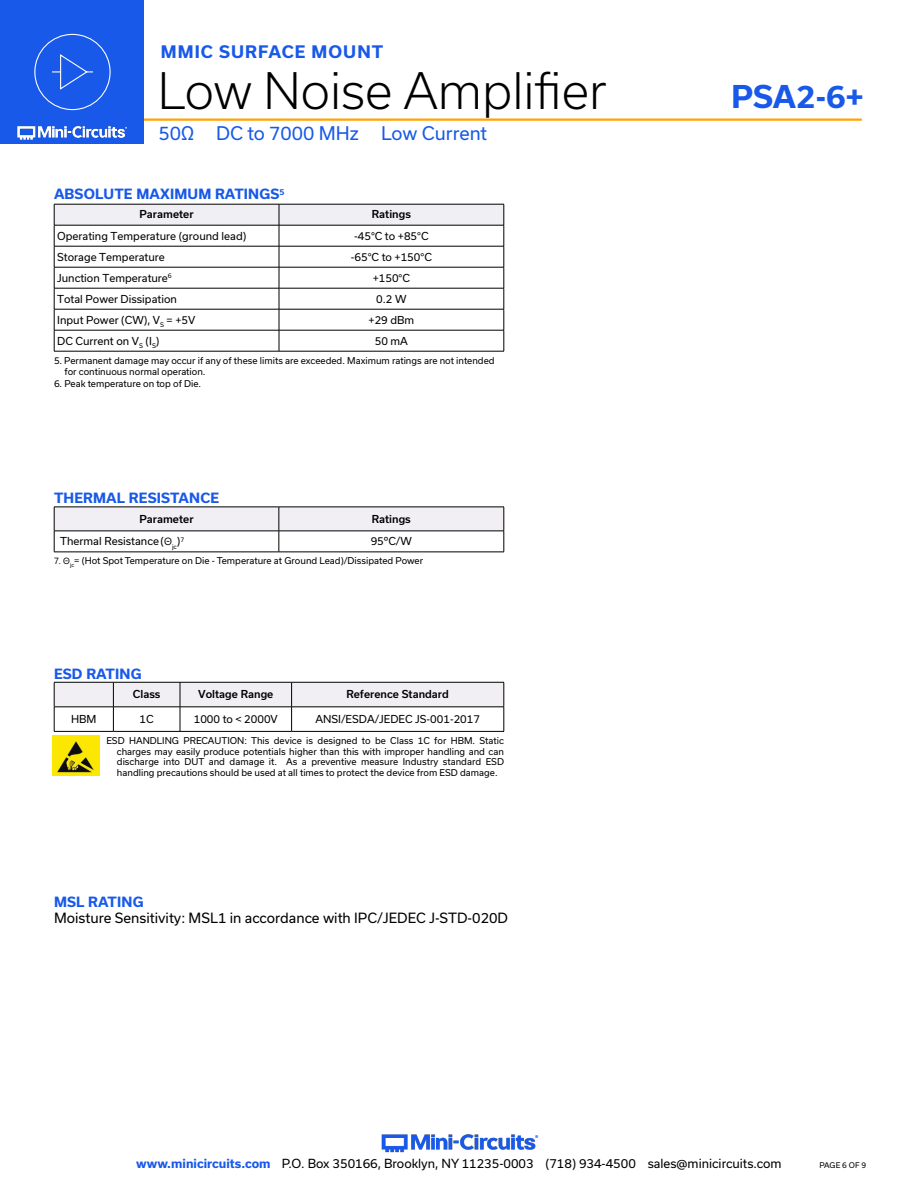
<style>
.page{position:relative;width:918px;height:1188px;background:#fff}
.page>*{position:absolute;margin:0;border:0;box-sizing:border-box;transform-origin:0 0}
.t1{font:300 48px "Usual";color:#000}
.t2{font:700 30px "Usual";color:#1859ea}
.t3{font:18px "Usual";color:#1859ea}
.t4{font:700 16.5px "Usual";letter-spacing:.065em;color:#1859ea}
.Regular_Copy{font:13.5px "Usual";color:#000}
.Blue_Headers{font:700 13.5px "Usual";letter-spacing:.015em;color:#1859ea}
.t5{font:12px "Usual";color:#000}
.Table_Body_Left_Justified{font:10.5px "Usual";color:#000}
.Table_Body_Center{font:10.5px "Usual";color:#000}
.Table_Header_Center{font:500 10.5px "Usual";color:#000}
.Notes{font:9px/10.8px "Usual";color:#000}
.t6{font:7.5px "Usual";color:#000}
.s1{font-weight:700;color:#1859ea}
</style>
<div class="page">
<img style="left:381px;top:1134px;width:158px;height:19px">
<hr style="left:129px;top:118px;width:733px;height:3px;background:#ffa300">
<div style="left:0;top:0;width:144px;height:144px;background:#1859ea"></div>
<img style="left:17px;top:120px;width:128px;height:20px">
<div style="left:34px;top:34px;width:77px;height:76px;border:1px solid #fff;border-radius:50%"></div>
<svg style="left:52px;top:54px;width:41px;height:36px"></svg>
<svg style="left:54px;top:204px;width:451px;height:147px"></svg>
<hr style="left:54px;top:351px;width:225px;height:1px;background:#000">
<hr style="left:279px;top:351px;width:225px;height:1px;background:#000">
<svg style="left:54px;top:682px;width:451px;height:49px"></svg>
<hr style="left:54px;top:731px;width:59px;height:1px;background:#000">
<hr style="left:113px;top:731px;width:67px;height:1px;background:#000">
<hr style="left:180px;top:731px;width:112px;height:1px;background:#000">
<hr style="left:292px;top:731px;width:212px;height:1px;background:#000">
<img style="left:53px;top:735px;width:47px;height:41px">
<svg style="left:54px;top:507px;width:451px;height:46px"></svg>
<h3 class="t4" style="left:161px;top:42px;width:224px">MMIC SURFACE MOUNT</h3>
<h1 class="t1" style="left:158px;top:63px;width:450px">Low Noise Amplifier</h1>
<h3 class="t3" style="left:158px;top:123px;width:330px">50Ω DC to 7000 MHz Low Current</h3>
<p class="Blue_Headers" style="left:54px;top:186px;width:232px">ABSOLUTE MAXIMUM RATINGS<sup>5</sup></p>
<p class="Table_Header_Center" style="left:139px;top:208px;width:56px">Parameter</p>
<p class="Table_Header_Center" style="left:372px;top:208px;width:41px">Ratings</p>
<p class="Table_Body_Left_Justified" style="left:57px;top:230px;width:191px">Operating Temperature (ground lead)</p>
<p class="Table_Body_Center" style="left:354px;top:230px;width:76px">-45°C to +85°C</p>
<p class="Table_Body_Left_Justified" style="left:57px;top:251px;width:109px">Storage Temperature</p>
<p class="Table_Body_Center" style="left:351px;top:251px;width:83px">-65°C to +150°C</p>
<p class="Table_Body_Left_Justified" style="left:57px;top:272px;width:116px">Junction Temperature<sup>6</sup></p>
<p class="Table_Body_Center" style="left:373px;top:272px;width:39px">+150°C</p>
<p class="Table_Body_Left_Justified" style="left:57px;top:293px;width:121px">Total Power Dissipation</p>
<p class="Table_Body_Center" style="left:376px;top:293px;width:32px">0.2 W</p>
<p class="Table_Body_Left_Justified" style="left:57px;top:314px;width:140px">Input Power (CW), V<sub>S</sub> = +5V</p>
<p class="Table_Body_Center" style="left:369px;top:314px;width:47px">+29 dBm</p>
<p class="Table_Body_Left_Justified" style="left:57px;top:335px;width:104px">DC Current on V<sub>S</sub> (I<sub>S</sub>)</p>
<p class="Table_Body_Center" style="left:375px;top:335px;width:35px">50 mA</p>
<p class="Notes" style="left:64px;top:355px;width:432px;text-indent:-10px">5. Permanent damage may occur if any of these limits are exceeded. Maximum ratings are not intended for continuous normal operation.</p>
<p class="Notes" style="left:54px;top:378px;width:149px">6. Peak temperature on top of Die.</p>
<p class="Blue_Headers" style="left:54px;top:490px;width:167px">THERMAL RESISTANCE</p>
<p class="Table_Header_Center" style="left:139px;top:513px;width:56px">Parameter</p>
<p class="Table_Header_Center" style="left:372px;top:513px;width:41px">Ratings</p>
<p class="Table_Body_Left_Justified" style="left:60px;top:535px;width:126px">Thermal Resistance( <sub>jc</sub>)<sup>7</sup></p>
<p class="Table_Body_Center" style="left:371px;top:535px;width:43px">95ºC/W</p>
<p class="Notes" style="left:70px;top:555px;width:355px"><sub>jc</sub>= (Hot Spot Temperature on Die - Temperature at Ground Lead)/Dissipated Power</p>
<p class="Blue_Headers" style="left:54px;top:666px;width:89px">ESD RATING</p>
<p class="Table_Header_Center" style="left:133px;top:689px;width:29px">Class</p>
<p class="Table_Header_Center" style="left:198px;top:689px;width:77px">Voltage Range</p>
<p class="Table_Header_Center" style="left:346px;top:689px;width:104px">Reference Standard</p>
<p class="Table_Body_Left_Justified" style="left:71px;top:713px;width:27px">HBM</p>
<p class="Table_Body_Center" style="left:140px;top:713px;width:16px">1C</p>
<p class="Table_Body_Center" style="left:194px;top:713px;width:86px">1000 to &lt; 2000V</p>
<p class="Table_Body_Center" style="left:315px;top:713px;width:166px">ANSI/ESDA/JEDEC JS-001-2017</p>
<p class="Notes" style="left:117px;top:735px;width:389px;text-align:justify;text-indent:-10px">ESD HANDLING PRECAUTION: This device is designed to be Class 1C for HBM. Static charges may easily produce potentials higher than this with improper handling and can discharge into DUT and damage it. As a preventive measure Industry standard ESD handling precautions should be used at all times to protect the device from ESD damage.</p>
<p class="Blue_Headers" style="left:54px;top:894px;width:91px">MSL RATING</p>
<p class="Regular_Copy" style="left:54px;top:910px;width:456px">Moisture Sensitivity: MSL1 in accordance with IPC/JEDEC J-STD-020D</p>
<h2 class="t2" style="left:732px;top:80px;width:134px">PSA2-6+</h2>
<h3 class="t5" style="left:136px;top:1157px;width:647px"><span class="s1">www.minicircuits.com</span> P.O. Box 350166, Brooklyn, NY 11235-0003 (718) 934-4500 sales@minicircuits.com</h3>
<p class="t6" style="left:819px;top:1161px;width:48px">PAGE 6 OF 9</p>
</div>
